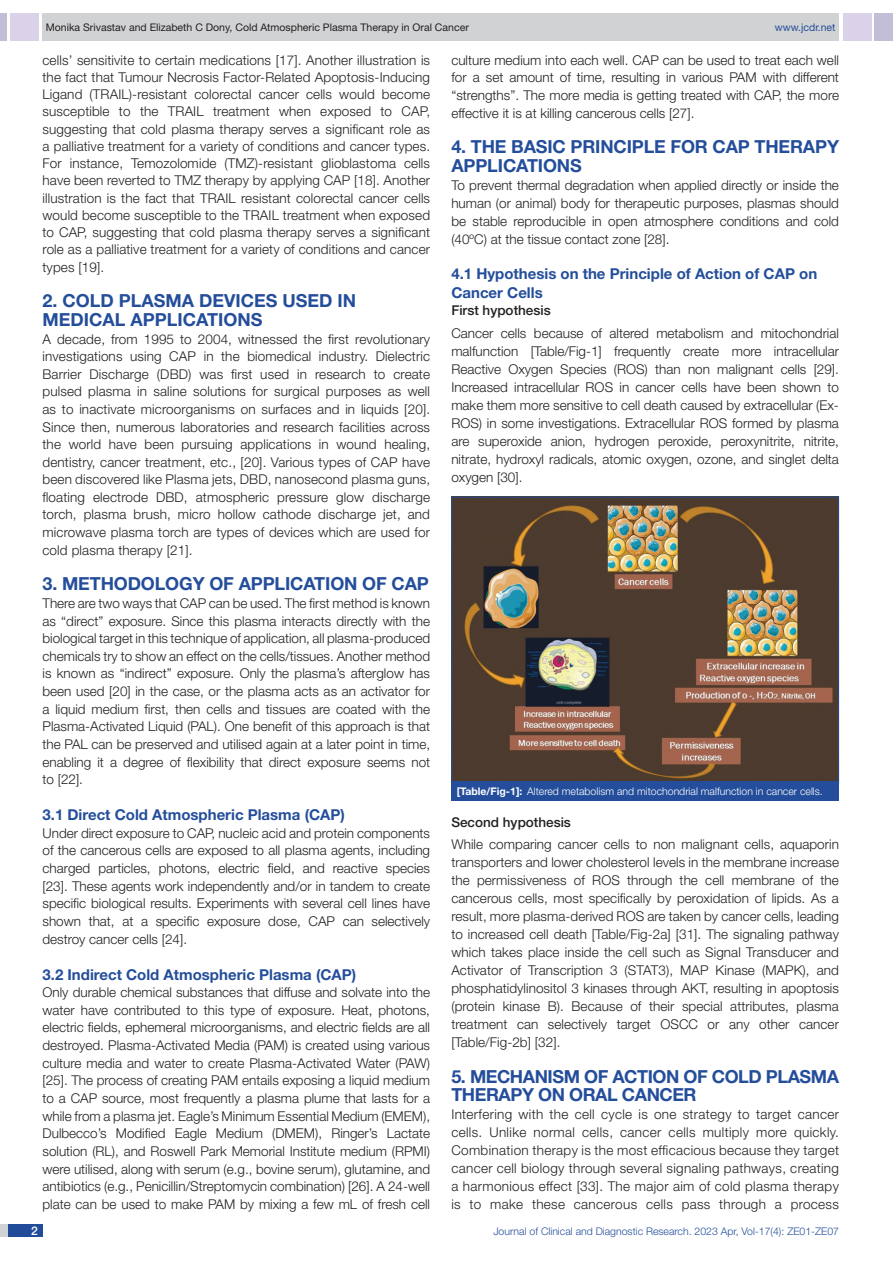
<style>
.page{position:relative;width:893px;height:1263px;background:#fff}
.page>*{position:absolute;margin:0;border:0;box-sizing:border-box;transform-origin:0 0}
.Heading{font:700 18px/18.8px "Helvetica Neue";letter-spacing:-.01em;color:#244e9b}
.HEAD_2{font:700 15px/18.8px "Helvetica Neue";color:#244e9b}
.Body_text{font:300 13.5px/17.7px "Helvetica Neue";color:#231f20;text-align:justify}
.Body_text-2{font:500 13.5px "Helvetica Neue";color:#231f20}
.t1{font:500 12px "Helvetica Neue";color:#fff}
.t2{font:10.5px "Helvetica Neue";color:#231f20}
.TABLE_FIG{font:300 10.5px "Helvetica Neue";color:#fff}
.t3{font:300 10.5px "Helvetica Neue";color:#244e9b}
.t4{font:10.5px "Helvetica Neue";color:#244e9b}
.s1{font-weight:700}
</style>
<div class="page">
<div style="left:0;top:13px;width:7px;height:28px;background:#c2bed7"></div>
<div style="left:10px;top:13px;width:29px;height:28px;background:#d9d2e8"></div>
<div style="left:43px;top:13px;width:796px;height:28px;background:#d1d2d4"></div>
<div style="left:875px;top:13px;width:18px;height:28px;background:#c2bed7"></div>
<div style="left:843px;top:13px;width:29px;height:28px;background:#d9d2e8"></div>
<div style="left:0;top:1224px;width:43px;height:13px;background:#d1d2d4"></div>
<div style="left:8px;top:1224px;width:35px;height:13px;background:#214c99"></div>
<img style="left:453px;top:499px;width:384px;height:282px">
<div style="left:451px;top:781px;width:388px;height:20px;background:#244e9b"></div>
<p class="t2" style="left:46px;top:21px;width:424px">Monika Srivastav and Elizabeth C Dony, Cold Atmospheric Plasma Therapy in Oral Cancer</p>
<p class="t4" style="left:775px;top:21px;width:62px">www.jcdr.net</p>
<p class="Body_text" style="left:43px;top:51px;width:389px;line-height:17.2px">cells’ sensitivite to certain medications [17]. Another illustration is the fact that Tumour Necrosis Factor-Related Apoptosis-Inducing Ligand (TRAIL)-resistant colorectal cancer cells would become susceptible to the TRAIL treatment when exposed to CAP, suggesting that cold plasma therapy serves a significant role as a palliative treatment for a variety of conditions and cancer types.<br>For instance, Temozolomide (TMZ)-resistant glioblastoma cells have been reverted to TMZ therapy by applying CAP [18]. Another illustration is the fact that TRAIL resistant colorectal cancer cells would become susceptible to the TRAIL treatment when exposed to CAP, suggesting that cold plasma therapy serves a significant role as a palliative treatment for a variety of conditions and cancer types [19].</p>
<p class="Heading" style="left:43px;top:291px;width:305px">2. COLD PLASMA DEVICES USED IN<br>MEDICA</p>
<p class="Heading" style="left:115px;top:310px;width:74px">L APPLICATION</p>
<p class="Heading" style="left:251px;top:310px;width:13px">S</p>
<p class="Body_text" style="left:43px;top:330px;width:389px">A decade, from 1995 to 2004, witnessed the first revolutionary investigations using CAP in the biomedical industry. Dielectric Barrier Discharge (DBD) was first used in research to create pulsed plasma in saline solutions for surgical purposes as well as to inactivate microorganisms on surfaces and in liquids [20].<br>Since then, numerous laboratories and research facilities across the world have been pursuing applications in wound healing, dentistry, cancer treatment, etc., [20]. Various types of CAP have been discovered like Plasma jets, DBD, nanosecond plasma guns, floating electrode DBD, atmospheric pressure glow discharge torch, plasma brush, micro hollow cathode discharge jet, and microwave plasma torch are types of devices which are used for cold plasma therapy [21].</p>
<p class="Heading" style="left:43px;top:574px;width:86px">3. METHODO</p>
<p class="Heading" style="left:155px;top:574px;width:142px">LOGY OF APPLICATION</p>
<p class="Heading" style="left:362px;top:574px;width:66px">O F CAP</p>
<p class="Body_text" style="left:43px;top:594px;width:389px">There are two ways that CAP can be used. The first method is known as “direct” exposure. Since this plasma interacts directly with the biological target in this technique of application, all plasma-produced chemicals try to show an effect on the cells/tissues. Another method is known as “indirect” exposure. Only the plasma’s afterglow has been used [20] in the case, or the plasma acts as an activator for a liquid medium first, then cells and tissues are coated with the Plasma-Activated Liquid (PAL). One benefit of this approach is that the PAL can be preserved and utilised again at a later point in time, enabling it a degree of flexibility that direct exposure seems not to [22].</p>
<p class="HEAD_2" style="left:43px;top:805px;width:304px">3.1 DIRECT COLD ATMOSPHERIC PLASMA (CAP)</p>
<p class="Body_text" style="left:43px;top:824px;width:389px">Under direct exposure to CAP, nucleic acid and protein components of the cancerous cells are exposed to all plasma agents, including charged particles, photons, electric field, and reactive species [23]. These agents work independently and/or in tandem to create specific biological results. Experiments with several cell lines have shown that, at a specific exposure dose, CAP can selectively destroy cancer cells [24].</p>
<p class="HEAD_2" style="left:43px;top:964px;width:315px">3.2 INDIRECT COLD ATMOSPHERIC PLASMA (CAP)</p>
<p class="Body_text" style="left:43px;top:983px;width:389px">Only durable chemical substances that diffuse and solvate into the water have contributed to this type of exposure. Heat, photons, electric fields, ephemeral microorganisms, and electric fields are all destroyed. Plasma-Activated Media (PAM) is created using various culture media and water to create Plasma-Activated Water (PAW) [25]. The process of creating PAM entails exposing a liquid medium to a CAP source, most frequently a plasma plume that lasts for a while from a plasma jet. Eagle’s Minimum Essential Medium (EMEM), Dulbecco’s Modified Eagle Medium (DMEM), Ringer’s Lactate solution (RL), and Roswell Park Memorial Institute medium (RPMI) were utilised, along with serum (e.g., bovine serum), glutamine, and antibiotics (e.g., Penicillin/Streptomycin combination) [26]. A 24-well plate can be used to make PAM by mixing a few mL of fresh cell</p>
<p class="Body_text" style="left:451px;top:51px;width:389px">culture medium into each well. CAP can be used to treat each well for a set amount of time, resulting in various PAM with different “strengths”. The more media is getting treated with CAP, the more effective it is at killing cancerous cells [27].</p>
<p class="Heading" style="left:451px;top:137px;width:130px">4. THE BASIC PRINCI</p>
<p class="Heading" style="left:632px;top:137px;width:209px">PLE FOR CAP THERAPY</p>
<p class="Heading" style="left:451px;top:156px;width:58px">APPLICATION</p>
<p class="Heading" style="left:570px;top:156px;width:13px">S</p>
<p class="Body_text" style="left:451px;top:176px;width:389px">To prevent thermal degradation when applied directly or inside the human (or animal) body for therapeutic purposes, plasmas should be stable reproducible in open atmosphere conditions and cold (40ºC) at the tissue contact zone [28].</p>
<p class="HEAD_2" style="left:451px;top:264px;width:367px">4.1 HYPOTHESIS ON THE PRINCIPLE OF ACTION OF CAP ON<br>CANCER CELLS</p>
<p class="Body_text-2" style="left:451px;top:303px;width:101px">First hypothesis</p>
<p class="Body_text" style="left:451px;top:324px;width:389px">Cancer cells because of altered metabolism and mitochondrial malfunction [Table/Fig-1] frequently create more intracellular Reactive Oxygen Species (ROS) than non malignant cells [29].<br>Increased intracellular ROS in cancer cells have been shown to make them more sensitive to cell death caused by extracellular (Ex-ROS) in some investigations. Extracellular ROS formed by plasma are superoxide anion, hydrogen peroxide, peroxynitrite, nitrite, nitrate, hydroxyl radicals, atomic oxygen, ozone, and singlet delta oxygen [30].</p>
<p class="TABLE_FIG" style="left:457px;top:785px;width:368px"><span class="s1">[TABLE/FIG-1]:</span> Altered metabolism and mitochondrial malfunction in cancer cells.</p>
<p class="Body_text-2" style="left:451px;top:814px;width:121px">Second hypothesis</p>
<p class="Body_text" style="left:451px;top:835px;width:389px">While comparing cancer cells to non malignant cells, aquaporin transporters and lower cholesterol levels in the membrane increase the permissiveness of ROS through the cell membrane of the cancerous cells, most specifically by peroxidation of lipids. As a result, more plasma-derived ROS are taken by cancer cells, leading to increased cell death [Table/Fig-2a] [31]. The signaling pathway which takes place inside the cell such as Signal Transducer and Activator of Transcription 3 (STAT3), MAP Kinase (MAPK), and phosphatidylinositol 3 kinases through AKT, resulting in apoptosis (protein kinase B). Because of their special attributes, plasma treatment can selectively target OSCC or any other cancer [Table/Fig-2b] [32].</p>
<p class="Heading" style="left:451px;top:1066px;width:185px">5. MECHANISM OF ACTION</p>
<p class="Heading" style="left:683px;top:1066px;width:155px">OF COLD PLASMA</p>
<p class="Heading" style="left:451px;top:1085px;width:197px">THERAPY ON ORAL CANC</p>
<p class="Heading" style="left:672px;top:1085px;width:20px">ER</p>
<p class="Body_text" style="left:451px;top:1105px;width:389px">Interfering with the cell cycle is one strategy to target cancer cells. Unlike normal cells, cancer cells multiply more quickly.<br>Combination therapy is the most efficacious because they target cancer cell biology through several signaling pathways, creating a harmonious effect [33]. The major aim of cold plasma therapy is to make these cancerous cells pass through a process</p>
<p class="t1" style="left:31px;top:1223px;width:8px">2</p>
<p class="t3" style="left:493px;top:1225px;width:347px">Journal of Clinical and Diagnostic Research. 2023 Apr, Vol-17(4): ZE01-ZE07</p>
</div>
